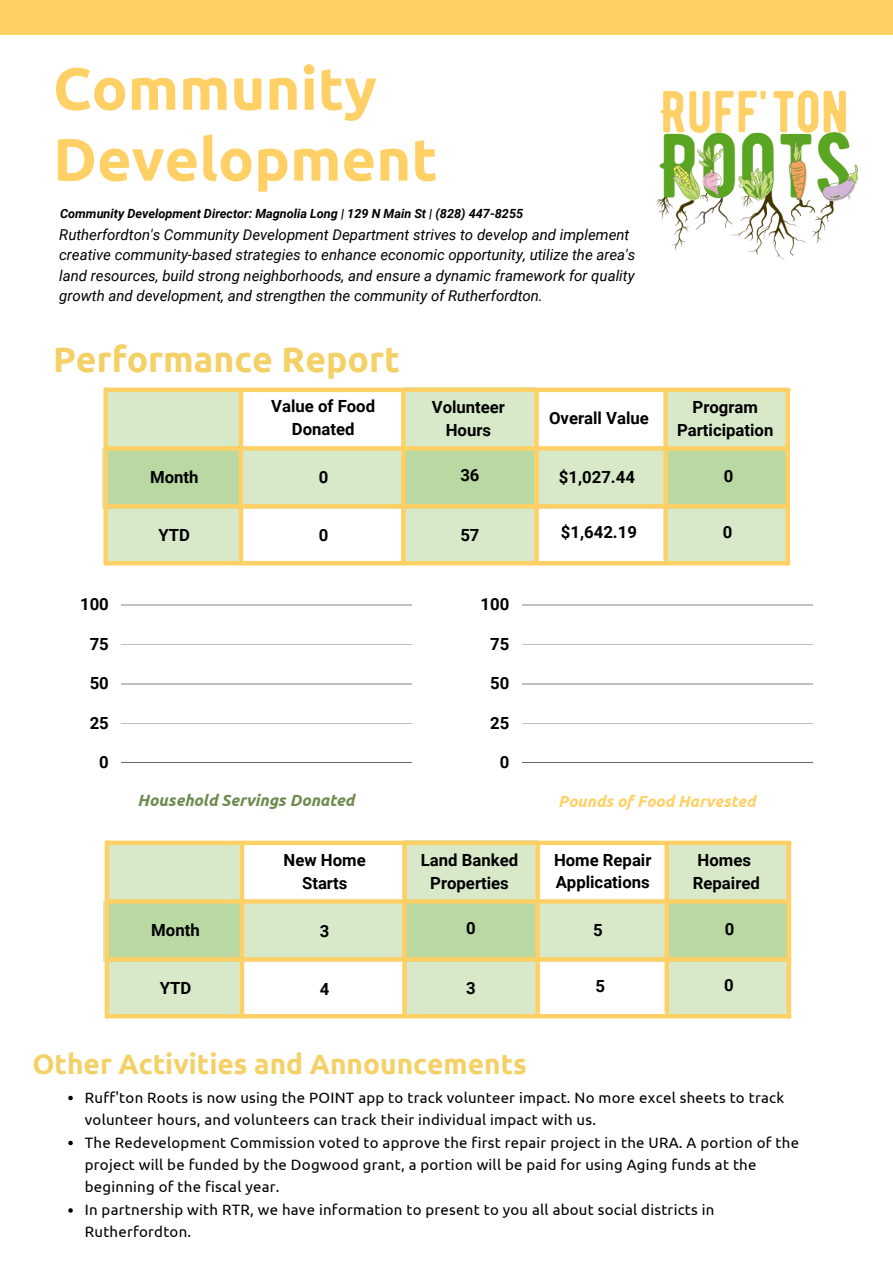
<style>
.page{position:relative;width:893px;height:1264px;background:#fff}
.page>*{position:absolute;margin:0;border:0;box-sizing:border-box;transform-origin:0 0}
.t1{font:700 59.55px/70.8px "Ubuntu";color:#ffd066}
.t2{font:700 35.55px "Ubuntu";color:#f4d167}
.t3{font:700 28.05px "Ubuntu";color:#f4d167}
.t4{font:700 16.65px/23px "Roboto";color:#000;text-align:center}
.t5{font:italic 700 16.2px "Ubuntu";color:#6f8a4f}
.t6{font:italic 700 16.05px "Ubuntu";color:#ffd066}
.t7{font:15px/22.5px "Ubuntu";letter-spacing:.015em;color:#000}
.t8{font:italic 15px/20.2px "Roboto";color:#000}
.t9{font:italic 700 12.6px "Roboto";color:#000}
</style>
<div class="page">
<div style="left:0;top:0;width:892px;height:34px;background:#ffd066"></div>
<hr style="left:121px;top:604px;width:291px;height:1px;background:#000">
<hr style="left:121px;top:644px;width:291px;height:1px;background:#000">
<hr style="left:121px;top:683px;width:291px;height:1px;background:#000">
<hr style="left:121px;top:723px;width:291px;height:1px;background:#000">
<hr style="left:121px;top:762px;width:291px;height:1px;background:#000">
<img style="left:656px;top:90px;width:203px;height:171px">
<svg style="left:68px;top:1095px;width:5px;height:5px"></svg>
<svg style="left:68px;top:1140px;width:5px;height:5px"></svg>
<svg style="left:68px;top:1208px;width:5px;height:4px"></svg>
<div style="left:403px;top:387px;width:133px;height:176px;background:#d8e9ca"></div>
<div style="left:107px;top:390px;width:133px;height:173px;background:#d8e9ca"></div>
<div style="left:665px;top:389px;width:121px;height:173px;background:#d8e9ca"></div>
<svg style="left:102px;top:448px;width:683px;height:60px;background:#c7dfb1"></svg>
<div style="left:108px;top:387px;width:680px;height:5px;background:#ffd066"></div>
<svg style="left:108px;top:446px;width:677px;height:4px;background:#fed16b"></svg>
<hr style="left:109px;top:504px;width:679px;height:4px;background:#ffd066">
<hr style="left:108px;top:561px;width:680px;height:4px;background:#ffd066">
<div style="left:785px;top:390px;width:5px;height:173px;background:#ffd066"></div>
<svg style="left:534px;top:392px;width:4px;height:168px"></svg>
<div style="left:238px;top:390px;width:5px;height:173px;background:#ffd066"></div>
<div style="left:103px;top:389px;width:5px;height:174px;background:#ffd066"></div>
<svg style="left:401px;top:392px;width:4px;height:169px"></svg>
<hr style="left:521px;top:604px;width:291px;height:1px;background:#000">
<hr style="left:521px;top:644px;width:291px;height:1px;background:#000">
<hr style="left:521px;top:683px;width:291px;height:1px;background:#000">
<hr style="left:521px;top:723px;width:291px;height:1px;background:#000">
<hr style="left:521px;top:762px;width:291px;height:1px;background:#000">
<svg style="left:663px;top:392px;width:4px;height:167px"></svg>
<div style="left:404px;top:840px;width:133px;height:176px;background:#d8e9ca"></div>
<div style="left:108px;top:843px;width:133px;height:173px;background:#d8e9ca"></div>
<div style="left:666px;top:842px;width:121px;height:173px;background:#d8e9ca"></div>
<svg style="left:103px;top:901px;width:683px;height:60px;background:#c7dfb2"></svg>
<div style="left:109px;top:840px;width:680px;height:5px;background:#ffd066"></div>
<svg style="left:109px;top:899px;width:677px;height:4px;background:#fdd16c"></svg>
<hr style="left:110px;top:957px;width:679px;height:4px;background:#ffd066">
<hr style="left:109px;top:1014px;width:680px;height:4px;background:#ffd066">
<div style="left:786px;top:843px;width:5px;height:173px;background:#ffd066"></div>
<div style="left:535px;top:844px;width:5px;height:169px;background:#ffd066"></div>
<hr style="left:240px;top:843px;width:4px;height:173px;background:#ffd066">
<hr style="left:105px;top:842px;width:4px;height:174px;background:#ffd066">
<div style="left:402px;top:845px;width:5px;height:168px;background:#ffd066"></div>
<div style="left:664px;top:843px;width:5px;height:169px;background:#ffd066"></div>
<h1 class="t1" style="left:53px;top:52px;width:386px">Community<br>Development</h1>
<p class="t9" style="left:60px;top:206px;width:464px">Community Development Director: Magnolia Long | 129 N Main St | (828) 447-8255</p>
<p class="t8" style="left:59px;top:225px;width:577px">Rutherfordton's Community Development Department strives to develop and implement creative community-based strategies to enhance economic opportunity, utilize the area's land resources, build strong neighborhoods, and ensure a dynamic framework for quality growth and development, and strengthen the community of Rutherfordton.</p>
<h2 class="t2" style="left:53px;top:339px;width:348px">Performance Report</h2>
<p class="t4" style="left:80px;top:593px;width:30px">100</p>
<p class="t4" style="left:90px;top:632px;width:21px">75</p>
<p class="t4" style="left:90px;top:672px;width:21px">50</p>
<p class="t4" style="left:90px;top:711px;width:21px">25</p>
<p class="t4" style="left:99px;top:751px;width:11px">0</p>
<p class="t4" style="left:150px;top:465px;width:50px">Month</p>
<p class="t4" style="left:158px;top:523px;width:33px">YTD</p>
<p class="t4" style="left:271px;top:395px;width:105px">Value of Food<br>Donated</p>
<p class="t4" style="left:431px;top:395px;width:75px">Volunteer<br>Hours</p>
<p class="t4" style="left:549px;top:407px;width:101px">Overall Value</p>
<p class="t4" style="left:319px;top:466px;width:11px">0</p>
<p class="t4" style="left:460px;top:464px;width:21px">36</p>
<p class="t4" style="left:559px;top:465px;width:77px">$1,027.44</p>
<p class="t4" style="left:561px;top:521px;width:77px">$1,642.19</p>
<p class="t4" style="left:460px;top:523px;width:21px">57</p>
<p class="t4" style="left:319px;top:524px;width:11px">0</p>
<p class="t4" style="left:480px;top:593px;width:30px">100</p>
<p class="t4" style="left:490px;top:632px;width:21px">75</p>
<p class="t4" style="left:490px;top:672px;width:21px">50</p>
<p class="t4" style="left:490px;top:711px;width:21px">25</p>
<p class="t4" style="left:499px;top:751px;width:11px">0</p>
<p class="t4" style="left:677px;top:395px;width:98px">Program<br>Participation</p>
<p class="t4" style="left:723px;top:464px;width:11px">0</p>
<p class="t4" style="left:722px;top:521px;width:11px">0</p>
<p class="t5" style="left:138px;top:791px;width:218px">Household Servings Donated</p>
<p class="t6" style="left:558px;top:792px;width:199px">Pounds of Food Harvested</p>
<p class="t4" style="left:151px;top:918px;width:50px">Month</p>
<p class="t4" style="left:160px;top:976px;width:33px">YTD</p>
<p class="t4" style="left:283px;top:848px;width:84px">New Home<br>Starts</p>
<p class="t4" style="left:421px;top:848px;width:99px">Land Banked<br>Properties</p>
<p class="t4" style="left:554px;top:849px;width:99px;line-height:22.5px;text-align:left">Home Repair<br>Applications</p>
<p class="t4" style="left:320px;top:919px;width:11px">3</p>
<p class="t4" style="left:466px;top:917px;width:11px">0</p>
<p class="t4" style="left:593px;top:918px;width:11px">5</p>
<p class="t4" style="left:320px;top:977px;width:11px">4</p>
<p class="t4" style="left:466px;top:976px;width:11px">3</p>
<p class="t4" style="left:595px;top:974px;width:11px">5</p>
<h3 class="t3" style="left:32px;top:1047px;width:495px">Other Activities and Announcements</h3>
<p class="t4" style="left:692px;top:848px;width:69px;text-align:left">Homes<br>Repaired</p>
<p class="t4" style="left:724px;top:917px;width:11px">0</p>
<p class="t4" style="left:724px;top:974px;width:11px">0</p>
<p class="t7" style="left:85px;top:1085px;width:715px">Ruff'ton Roots is now using the POINT app to track volunteer impact. No more excel sheets to track volunteer hours, and volunteers can track their individual impact with us.<br>The Redevelopment Commission voted to approve the first repair project in the URA. A portion of the project will be funded by the Dogwood grant, a portion will be paid for using Aging funds at the beginning of the fiscal year.<br>In partnership with RTR, we have information to present to you all about social districts in Rutherfordton.</p>
</div>
